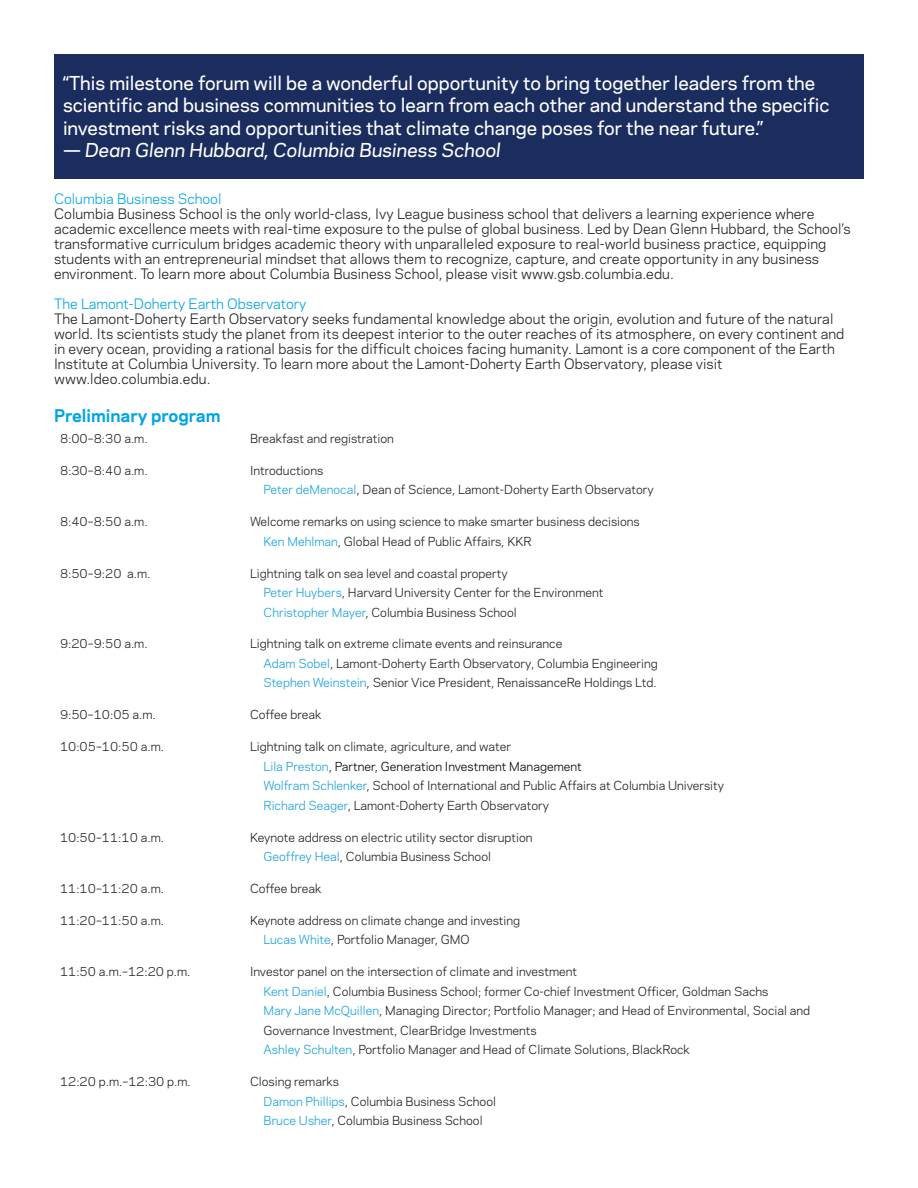
<style>
.page{position:relative;width:918px;height:1188px;background:#fff}
.page>*{position:absolute;margin:0;border:0;box-sizing:border-box;transform-origin:0 0}
.t1{font:500 18px/22.5px "Galaxie Polaris";color:#fff}
.t2{font:italic 500 18px "Galaxie Polaris";color:#fff}
.t3{font:700 16.5px "Galaxie Polaris";color:#00a5e3}
.t4{font:13.5px/15px "Galaxie Polaris";letter-spacing:.005em;color:#231f20}
.t5{font:13.5px "Galaxie Polaris";color:#00a5e3}
.t6{font:11.7px/19.5px "Galaxie Polaris";color:#231f20}
.s1{font-style:normal}
.s2{color:#1aa2dc}
.s3{color:#1ca1db}
.s4{color:#1f9fda}
.s5{color:#040503}
</style>
<div class="page">
<div style="left:54px;top:54px;width:810px;height:124px;background:#1a2d5e"></div>
<p class="t1" style="left:63px;top:70px;width:768px">“This milestone forum will be a wonderful opportunity to bring together leaders from the scientific and business communities to learn from each other and understand the specific investment risks and opportunities that climate change poses for the near future.”</p>
<h1 class="t2" style="left:63px;top:137px;width:439px"><span class="s1">—</span> Dean Glenn Hubbard, Columbia Business School</h1>
<p class="t5" style="left:54px;top:189px;width:169px">Columbia Business School</p>
<p class="t4" style="left:54px;top:206px;width:798px">Columbia Business School is the only world-class, Ivy League business school that delivers a learning experience where academic excellence meets with real-time exposure to the pulse of global business. Led by Dean Glenn Hubbard, the School’s transformative curriculum bridges academic theory with unparalleled exposure to real-world business practice, equipping students with an entrepreneurial mindset that allows them to recognize, capture, and create opportunity in any business environment. To learn more about Columbia Business School, please visit www.gsb.columbia.edu.</p>
<p class="t5" style="left:54px;top:294px;width:254px">The Lamont-Doherty Earth Observatory</p>
<p class="t4" style="left:54px;top:311px;width:792px">The Lamont-Doherty Earth Observatory seeks fundamental knowledge about the origin, evolution and future of the natural world. Its scientists study the planet from its deepest interior to the outer reaches of its atmosphere, on every continent and in every ocean, providing a rational basis for the difficult choices facing humanity. Lamont is a core component of the Earth Institute at Columbia University. To learn more about the Lamont-Doherty Earth Observatory, please visit www.ldeo.columbia.edu.</p>
<h2 class="t3" style="left:54px;top:403px;width:168px">Preliminary program</h2>
<p class="t6" style="left:60px;top:428px;width:89px">8:00–8:30 a.m.</p>
<p class="t6" style="left:250px;top:428px;width:145px">Breakfast and registration</p>
<p class="t6" style="left:60px;top:460px;width:89px">8:30–8:40 a.m.</p>
<p class="t6" style="left:264px;top:460px;width:392px;text-indent:-14px">Introductions<br><span class="s2">Peter deMenocal</span>, Dean of Science, Lamont-Doherty Earth Observatory</p>
<p class="t6" style="left:60px;top:511px;width:89px">8:40–8:50 a.m.</p>
<p class="t6" style="left:264px;top:511px;width:378px;text-indent:-14px">Welcome remarks on using science to make smarter business decisions<br><span class="s2">Ken Mehlman</span>, Global Head of Public Affairs, KKR</p>
<p class="t6" style="left:60px;top:563px;width:92px">8:50–9:20 a.m.</p>
<p class="t6" style="left:264px;top:563px;width:341px;text-indent:-14px">Lightning talk on sea level and coastal property<br><span class="s3">Peter Huybers</span>, Harvard University Center for the Environment<br><span class="s2">Christopher Mayer</span>, Columbia Business School</p>
<p class="t6" style="left:60px;top:634px;width:89px">9:20–9:50 a.m.</p>
<p class="t6" style="left:264px;top:634px;width:396px;text-indent:-14px">Lightning talk on extreme climate events and reinsurance<br><span class="s3">Adam Sobel</span>, Lamont-Doherty Earth Observatory, Columbia Engineering<br><span class="s3">Stephen Weinstein</span>, Senior Vice President, RenaissanceRe Holdings Ltd.</p>
<p class="t6" style="left:60px;top:704px;width:97px">9:50–10:05 a.m.</p>
<p class="t6" style="left:250px;top:704px;width:73px">Coffee break</p>
<p class="t6" style="left:60px;top:736px;width:106px">10:05–10:50 a.m.</p>
<p class="t6" style="left:264px;top:736px;width:462px;text-indent:-14px">Lightning talk on climate, agriculture, and water<br><span class="s4">Lila Preston</span><span class="s5">, Partner, Generation Investment Management<br></span><span class="s3">Wolfram Schlenker</span>, School of International and Public Affairs at Columbia University <span class="s3">Richard Seager</span>, Lamont-Doherty Earth Observatory</p>
<p class="t6" style="left:60px;top:827px;width:106px">10:50–11:10 a.m.</p>
<p class="t6" style="left:264px;top:827px;width:271px;text-indent:-14px">Keynote address on electric utility sector disruption<br><span class="s3">Geoffrey Heal</span>, Columbia Business School</p>
<p class="t6" style="left:60px;top:878px;width:106px">11:10–11:20 a.m.</p>
<p class="t6" style="left:250px;top:878px;width:73px">Coffee break</p>
<p class="t6" style="left:60px;top:910px;width:106px">11:20–11:50 a.m.</p>
<p class="t6" style="left:264px;top:910px;width:258px;text-indent:-14px">Keynote address on climate change and investing<br><span class="s3">Lucas White</span>, Portfolio Manager, GMO</p>
<p class="t6" style="left:60px;top:961px;width:132px">11:50 a.m.–12:20 p.m.</p>
<p class="t6" style="left:264px;top:961px;width:548px;text-indent:-14px">Investor panel on the intersection of climate and investment<br><span class="s2">Kent Daniel</span>, Columbia Business School; former Co-chief Investment Officer, Goldman Sachs<br><span class="s2">Mary Jane McQuillen</span>, Managing Director; Portfolio Manager; and Head of Environmental, Social and Governance Investment, ClearBridge Investments<br><span class="s2">Ashley Schulten</span>, Portfolio Manager and Head of Climate Solutions, BlackRock</p>
<p class="t6" style="left:60px;top:1071px;width:132px">12:20 p.m.–12:30 p.m.</p>
<p class="t6" style="left:264px;top:1071px;width:234px;text-indent:-14px">Closing remarks<br><span class="s2">Damon Phillips</span>, Columbia Business School<br><span class="s2">Bruce Usher</span>, Columbia Business School</p>
</div>
